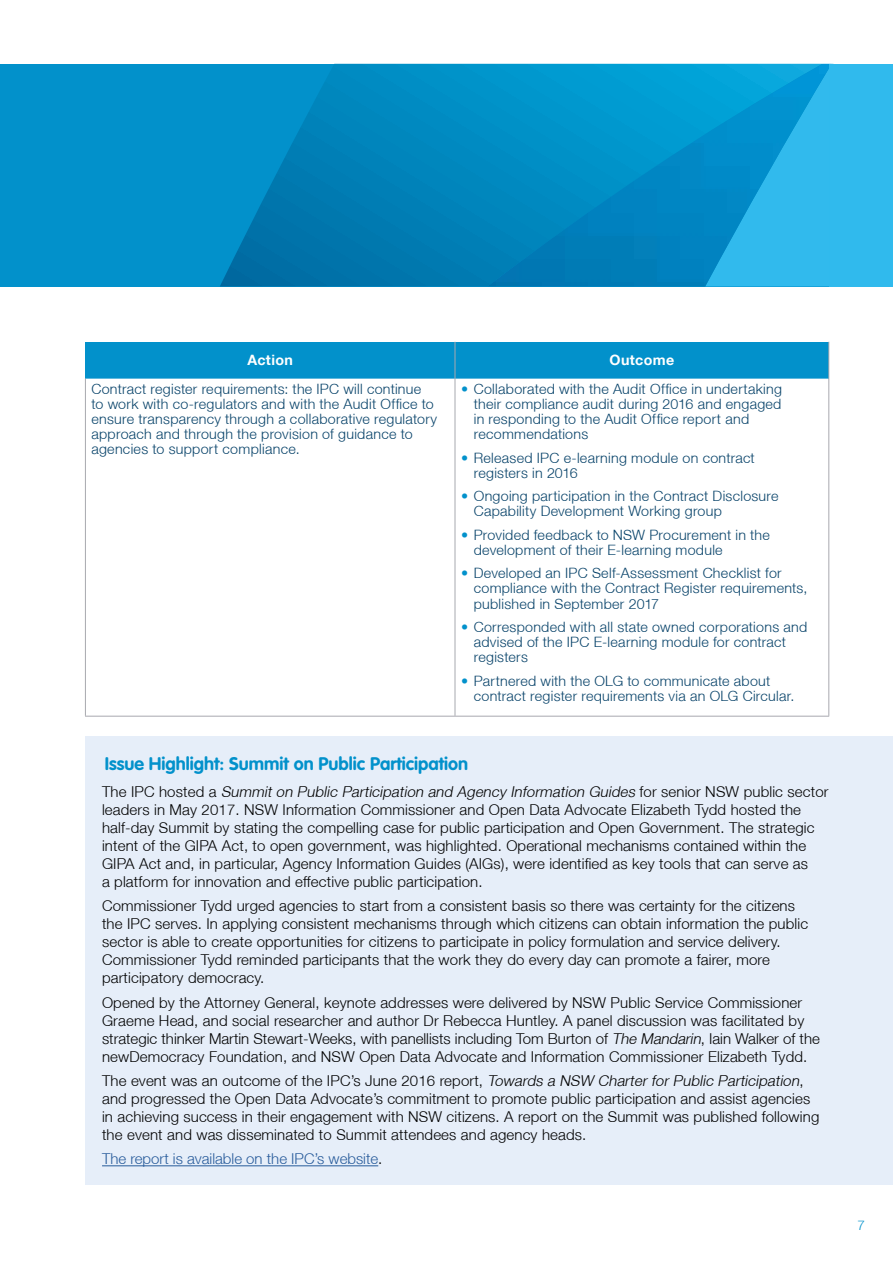
<style>
.page{position:relative;width:893px;height:1263px;background:#fff}
.page>*{position:absolute;margin:0;border:0;box-sizing:border-box;transform-origin:0 0}
.t1{font:700 18px "VAG Rounded Std";color:#0291cb}
.t2{font:300 15px/18px "Helvetica Neue LT";letter-spacing:.01em;color:#000}
.t3{font:300 15px "Helvetica Neue LT";color:#275b9b}
.t4{font:300 14.25px/15px "Helvetica Neue LT";letter-spacing:.02em;color:#074269}
.t5{font:700 14.25px "Helvetica Neue LT";letter-spacing:.025em;color:#fff}
.t6{font:300 13.5px "Helvetica Neue LT";color:#0291cb}
.s1{color:#0291cb}
.s2{font-style:italic}
.s3{color:#000}
</style>
<div class="page">
<div style="left:0;top:64px;width:833px;height:222px;background:#0291cb"></div>
<svg style="left:220px;top:66px;width:267px;height:220px"></svg>
<img style="left:487px;top:64px;width:342px;height:222px">
<div style="left:829px;top:64px;width:64px;height:222px;background:#30baed"></div>
<div style="left:85px;top:342px;width:370px;height:37px;background:#0291cb"></div>
<div style="left:455px;top:342px;width:374px;height:37px;background:#0291cb"></div>
<svg style="left:86px;top:379px;width:742px;height:337px"></svg>
<hr style="left:85px;top:379px;width:1px;height:337px;background:#a8a9af">
<hr style="left:85px;top:716px;width:370px;height:1px;background:#a8a9af">
<hr style="left:455px;top:379px;width:1px;height:337px;background:#a8a9af">
<hr style="left:828px;top:379px;width:1px;height:337px;background:#a8a9af">
<hr style="left:455px;top:716px;width:374px;height:1px;background:#a8a9af">
<hr style="left:828px;top:342px;width:1px;height:37px;background:#a8a9af">
<hr style="left:455px;top:342px;width:1px;height:37px;background:#a8a9af">
<div style="left:85px;top:736px;width:808px;height:448px;background:#e6eef9"></div>
<hr style="left:102px;top:1165px;width:276px;height:1px;background:#275b9b">
<p class="t5" style="left:247px;top:351px;width:47px">Action</p>
<p class="t5" style="left:610px;top:351px;width:66px">Outcome</p>
<p class="t4" style="left:91px;top:382px;width:347px">Contract register requirements: the IPC will continue<br>to work with co-regulators and with the Audit Office to ensure transparency through a collaborative regulatory approach and through the provision of guidance to agencies to support compliance.</p>
<p class="t4" style="left:474px;top:382px;width:310px;text-indent:-13px"><span class="s1">•</span> Collaborated with the Audit Office in undertaking their compliance audit during 2016 and engaged in responding to the Audit Office report and recommendations</p>
<p class="t4" style="left:474px;top:450px;width:283px;text-indent:-13px"><span class="s1">•</span> Released IPC e-learning module on contract registers in 2016</p>
<p class="t4" style="left:474px;top:489px;width:306px;text-indent:-13px"><span class="s1">•</span> Ongoing participation in the Contract Disclosure<br>Capability Development Working group</p>
<p class="t4" style="left:474px;top:527px;width:298px;text-indent:-13px"><span class="s1">•</span> Provided feedback to NSW Procurement in the development of their E-learning module</p>
<p class="t4" style="left:474px;top:566px;width:335px;text-indent:-13px"><span class="s1">•</span> Developed an IPC Self-Assessment Checklist for compliance with the Contract Register requirements, published in September 2017</p>
<p class="t4" style="left:474px;top:619px;width:335px;text-indent:-13px"><span class="s1">•</span> Corresponded with all state owned corporations and advised of the IPC E-learning module for contract registers</p>
<p class="t4" style="left:474px;top:673px;width:322px;text-indent:-13px"><span class="s1">•</span> Partnered with the OLG to communicate about contract register requirements via an OLG Circular.</p>
<p class="t1" style="left:105px;top:753px;width:365px">Issue Highlight: Summit on Public Participation</p>
<p class="t2" style="left:102px;top:782px;width:728px">T h e I P C h o s t e d a <span class="s2">Summit on Public Participation and Agency Information Guides</span> fo r s e n i o r N S W p u b l i c s e c t o r leaders in May 2017. NSW Information Commissioner and Open Data Advocate Elizabeth Tydd hosted the half-day Summit by stating the compelling case for public participation and Open Government. The strategic intent of the GIPA Act, to open government, was highlighted. Operational mechanisms contained within the GIPA Act and, in particular, Agency Information Guides (AIGs), were identified as key tools that can serve as<br>a platform for innovation and effective public participation.</p>
<p class="t2" style="left:102px;top:896px;width:708px">Commissioner Tydd urged agencies to start from a consistent basis so there was certainty for the citizens the IPC serves. In applying consistent mechanisms through which citizens can obtain information the public sector is able to create opportunities for citizens to participate in policy formulation and service delivery.<br>Commissioner Tydd reminded participants that the work they do every day can promote a fairer, more participatory democracy.</p>
<p class="t2" style="left:102px;top:993px;width:719px">Opened by the Attorney General, keynote addresses were delivered by NSW Public Service Commissioner Graeme Head, and social researcher and author Dr Rebecca Huntley. A panel discussion was facilitated by strategic thinker Martin Stewart-Weeks, with panellists including Tom Burton of <span class="s2">The Mandarin</span>, Iain Walker of the newDemocracy Foundation, and NSW Open Data Advocate and Information Commissioner Elizabeth Tydd.</p>
<p class="t2" style="left:102px;top:1071px;width:719px">T h e eve n t was a n o u t c o m e of t h e I P C ’s J u n e 2 0 1 6 re p o rt , <span class="s2">Towards a NSW Charter for Public Participation</span>, and progressed the Open Data Advocate’s commitment to promote public participation and assist agencies in achieving success in their engagement with NSW citizens. A report on the Summit was published following the event and was disseminated to Summit attendees and agency heads.</p>
<p class="t3" style="left:102px;top:1150px;width:282px">The report is available on the IPC’s website<span class="s3">.</span></p>
<p class="t6" style="left:857px;top:1217px;width:9px">7</p>
</div>
